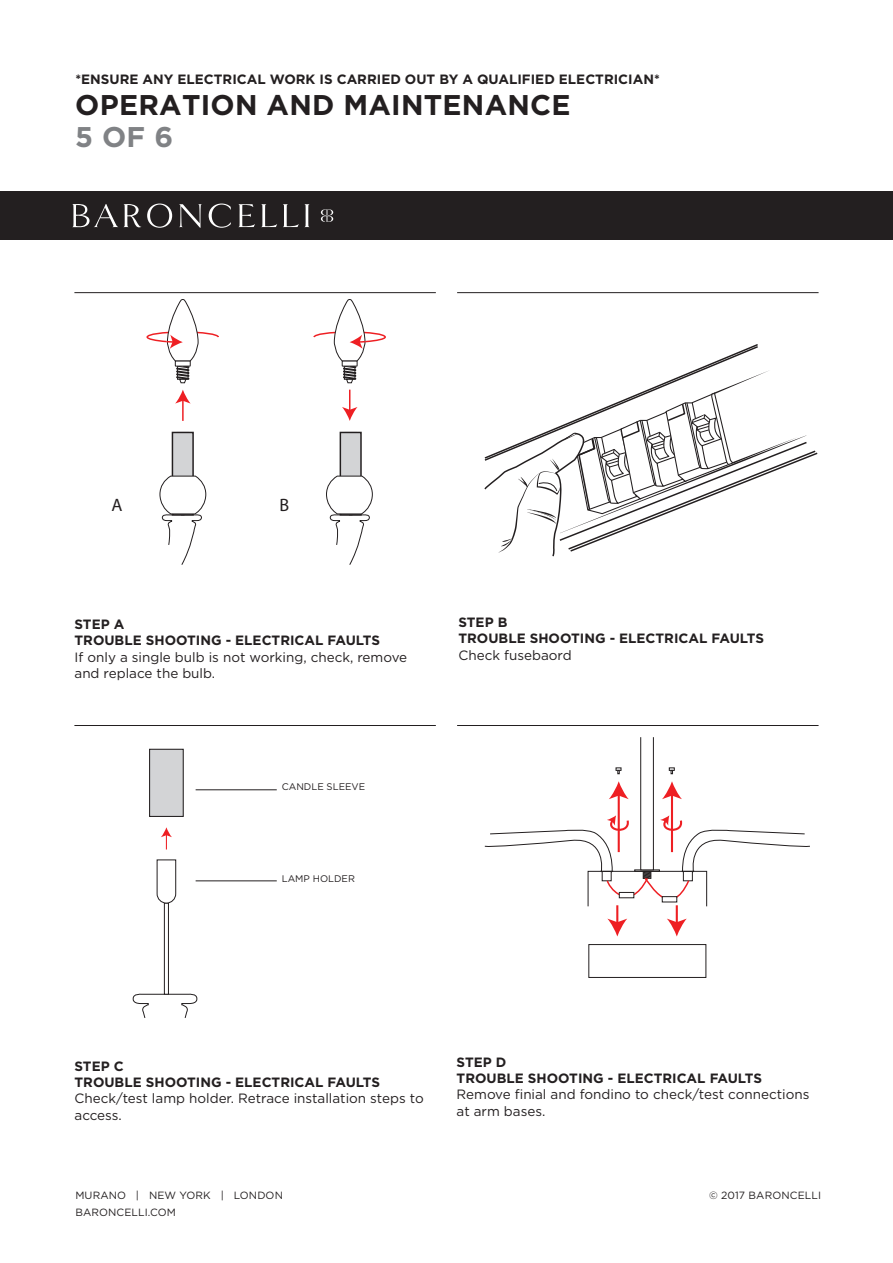
<style>
.page{position:relative;width:893px;height:1263px;background:#fff}
.page>*{position:absolute;margin:0;border:0;box-sizing:border-box;transform-origin:0 0}
.t1{font:700 28.5px "Gotham";letter-spacing:.01em;color:#231f20}
.t2{font:700 28.5px "Gotham";color:#808285}
.t3{font:18px "Myriad Pro";color:#231f20}
.t4{font:700 13.5px/16.2px "Gotham";color:#231f20}
.t5{font:13.5px/16.2px "Gotham";color:#231f20}
.t6{font:10.5px/16.5px "Gotham";letter-spacing:.01em;color:#231f20}
.t7{font:9.6px "Gotham";color:#231f20}
</style>
<div class="page">
<svg style="left:161px;top:827px;width:11px;height:22px"></svg>
<div style="left:0;top:191px;width:893px;height:49px;background:#231f20"></div>
<hr style="left:74px;top:292px;width:362px;height:1px;background:#231f20">
<hr style="left:457px;top:292px;width:362px;height:1px;background:#231f20">
<svg style="left:72px;top:204px;width:261px;height:24px"></svg>
<hr style="left:457px;top:725px;width:362px;height:1px;background:#231f20">
<hr style="left:74px;top:725px;width:362px;height:1px;background:#231f20">
<svg style="left:484px;top:344px;width:334px;height:213px"></svg>
<hr style="left:196px;top:880px;width:81px;height:1px;background:#231f20">
<hr style="left:196px;top:789px;width:81px;height:1px;background:#231f20">
<svg style="left:342px;top:390px;width:15px;height:31px"></svg>
<svg style="left:313px;top:299px;width:73px;height:84px"></svg>
<hr style="left:182px;top:399px;width:2px;height:22px;background:#ee1f23">
<svg style="left:175px;top:390px;width:16px;height:14px"></svg>
<svg style="left:146px;top:299px;width:73px;height:84px"></svg>
<div style="left:172px;top:432px;width:22px;height:84px;background:#d3d4d6;border:1px solid #231f20"></div>
<div style="left:340px;top:432px;width:22px;height:84px;background:#d3d4d6;border:1px solid #231f20"></div>
<svg style="left:132px;top:993px;width:66px;height:25px"></svg>
<svg style="left:164px;top:903px;width:5px;height:91px"></svg>
<svg style="left:157px;top:860px;width:19px;height:43px"></svg>
<div style="left:149px;top:749px;width:35px;height:68px;background:#d3d4d6;border:1px solid #231f20"></div>
<svg style="left:160px;top:476px;width:46px;height:89px"></svg>
<svg style="left:326px;top:476px;width:47px;height:89px"></svg>
<hr style="left:618px;top:794px;width:2px;height:58px;background:#ee1f23">
<svg style="left:609px;top:781px;width:20px;height:18px"></svg>
<svg style="left:616px;top:768px;width:5px;height:6px"></svg>
<hr style="left:671px;top:794px;width:2px;height:58px;background:#ee1f23">
<svg style="left:662px;top:781px;width:20px;height:18px"></svg>
<svg style="left:669px;top:768px;width:5px;height:6px"></svg>
<div style="left:640px;top:737px;width:14px;height:133px;background:#fff;border:1px solid #231f20"></div>
<div style="left:589px;top:944px;width:117px;height:34px;background:#fff;border:1px solid #231f20"></div>
<svg style="left:484px;top:815px;width:326px;height:121px"></svg>
<svg style="left:619px;top:892px;width:15px;height:6px"></svg>
<svg style="left:662px;top:896px;width:15px;height:6px"></svg>
<p class="t4" style="left:75px;top:71px;width:586px">*ENSURE ANY ELECTRICAL WORK IS CARRIED OUT BY A QUALIFIED ELECTRICIAN*</p>
<h1 class="t1" style="left:75px;top:88px;width:497px">OPERATION AND MAINTENANCE</h1>
<h1 class="t2" style="left:75px;top:119px;width:99px">5 OF 6</h1>
<h2 class="t3" style="left:112px;top:494px;width:13px">A</h2>
<h2 class="t3" style="left:279px;top:494px;width:11px">B</h2>
<p class="t4" style="left:75px;top:616px;width:307px">STEP A<br>TROUBLE SHOOTING - ELECTRICAL FAULTS</p>
<p class="t5" style="left:75px;top:649px;width:334px">If only a single bulb is not working, check, remove and replace the bulb.</p>
<p class="t7" style="left:282px;top:780px;width:85px">CANDLE SLEEVE</p>
<p class="t7" style="left:282px;top:872px;width:75px">LAMP HOLDER</p>
<p class="t4" style="left:458px;top:614px;width:307px">STEP B<br>TROUBLE SHOOTING - ELECTRICAL FAULTS</p>
<p class="t5" style="left:458px;top:647px;width:115px">Check fusebaord</p>
<p class="t4" style="left:75px;top:1058px;width:307px">STEP C<br>TROUBLE SHOOTING - ELECTRICAL FAULTS</p>
<p class="t5" style="left:75px;top:1090px;width:351px">Check/test lamp holder. Retrace installation steps to access.</p>
<p class="t4" style="left:457px;top:1054px;width:307px">STEP D<br>TROUBLE SHOOTING - ELECTRICAL FAULTS</p>
<p class="t5" style="left:457px;top:1086px;width:354px">Remove finial and fondino to check/test connections at arm bases.</p>
<p class="t6" style="left:75px;top:1187px;width:209px">MURANO | NEW YORK | LONDON<br>BARONCELLI.COM</p>
<p class="t6" style="left:709px;top:1187px;width:113px">© 2017 BARONCELLI</p>
</div>
